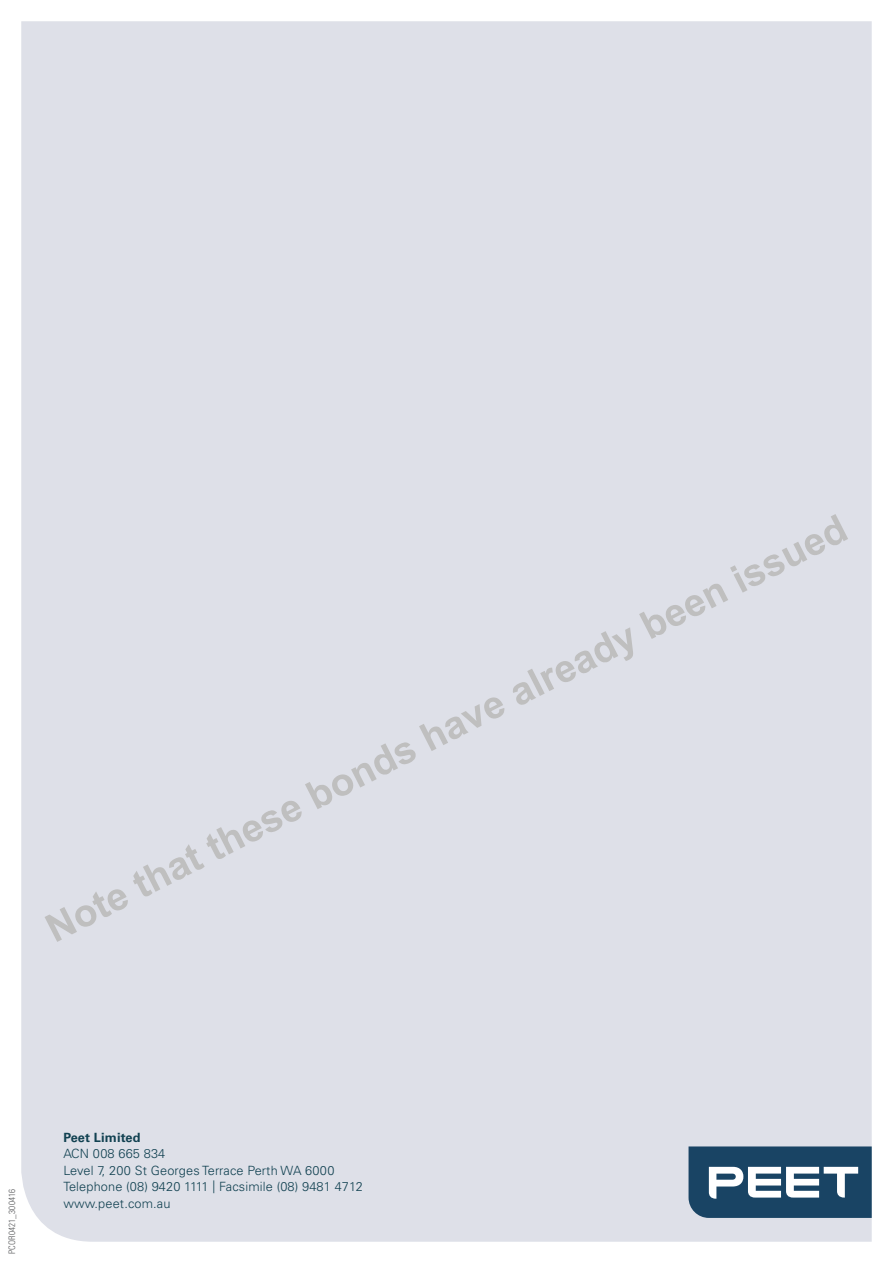
<style>
.page{position:relative;width:893px;height:1263px;background:#fff}
.page>*{position:absolute;margin:0;border:0;box-sizing:border-box;transform-origin:0 0}
.t1{font:700 39px "Arial";color:#bfbfbf}
.t2{font:300 12.75px/16.5px "Univers LT Std";letter-spacing:.01em;color:#114151}
.t3{font:700 12.75px "Univers LT Std";letter-spacing:.01em;color:#114151}
.t4{font:300 condensed 9px "Univers LT Std";letter-spacing:.025em;color:#57585a}
</style>
<div class="page">
<div style="left:21px;top:21px;width:851px;height:1221px;background:#dee0e8"></div>
<svg style="left:688px;top:1146px;width:184px;height:72px"></svg>
<h1 class="t1" style="left:36px;top:906px;width:894px;rotate:-27deg">Note that these bonds have already been issued</h1>
<p class="t4" style="left:6px;top:1254px;width:67px;rotate:-90deg">PCOR0421_300416</p>
<p class="t3" style="left:63px;top:1130px;width:79px">Peet Limited</p>
<p class="t2" style="left:63px;top:1145px;width:301px">ACN 008 665 834<br>Level 7, 200 St Georges Terrace Perth WA 6000<br>Telephone (08) 9420 1111 | Facsimile (08) 9481 4712 www.peet.com.au</p>
</div>
